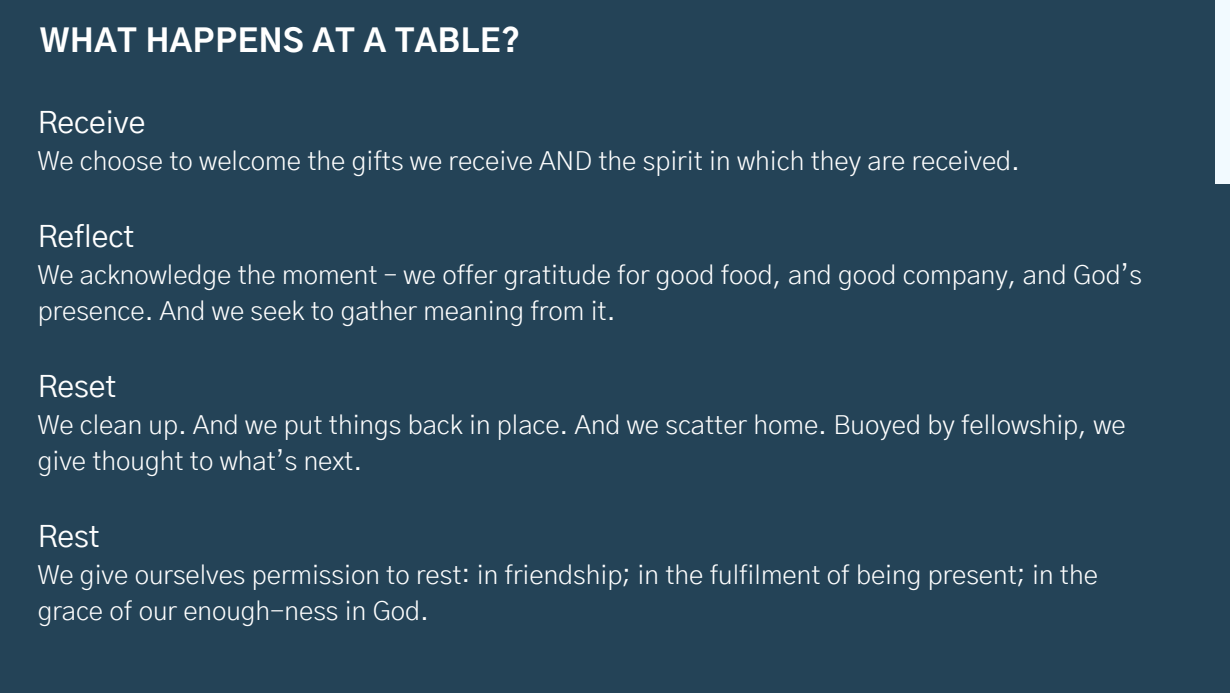
<style>
.page{position:relative;width:1230px;height:693px;background:#244357}
.page>*{position:absolute;margin:0;border:0;box-sizing:border-box;transform-origin:0 0}
.t1{font:800 31.5px "Gothic A1";letter-spacing:.02em;color:#fff}
.t2{font:30.1px "Gothic A1";color:#fff}
.t3{font:300 26.2px/36px "Gothic A1";color:#fff}
</style>
<div class="page">
<div style="left:1215px;top:1px;width:15px;height:183px;background:#f2faff"></div>
<p class="t1" style="left:40px;top:27px;width:482px">WHAT HAPPENS AT A TABLE?</p>
<p class="t2" style="left:38px;top:109px;width:109px">Receive</p>
<p class="t3" style="left:38px;top:144px;width:984px">We choose to welcome the gifts we receive AND the spirit in which they are received.</p>
<p class="t2" style="left:38px;top:223px;width:98px">Reflect</p>
<p class="t3" style="left:38px;top:258px;width:1106px">We acknowledge the moment – we offer gratitude for good food, and good company, and God’s presence. And we seek to gather meaning from it.</p>
<p class="t2" style="left:38px;top:373px;width:80px">Reset</p>
<p class="t3" style="left:38px;top:408px;width:1090px">We clean up. And we put things back in place. And we scatter home. Buoyed by fellowship, we give thought to what’s next.</p>
<p class="t2" style="left:38px;top:523px;width:63px">Rest</p>
<p class="t3" style="left:38px;top:558px;width:1062px">We give ourselves permission to rest: in friendship; in the fulfilment of being present; in the grace of our enough-ness in God.</p>
</div>
